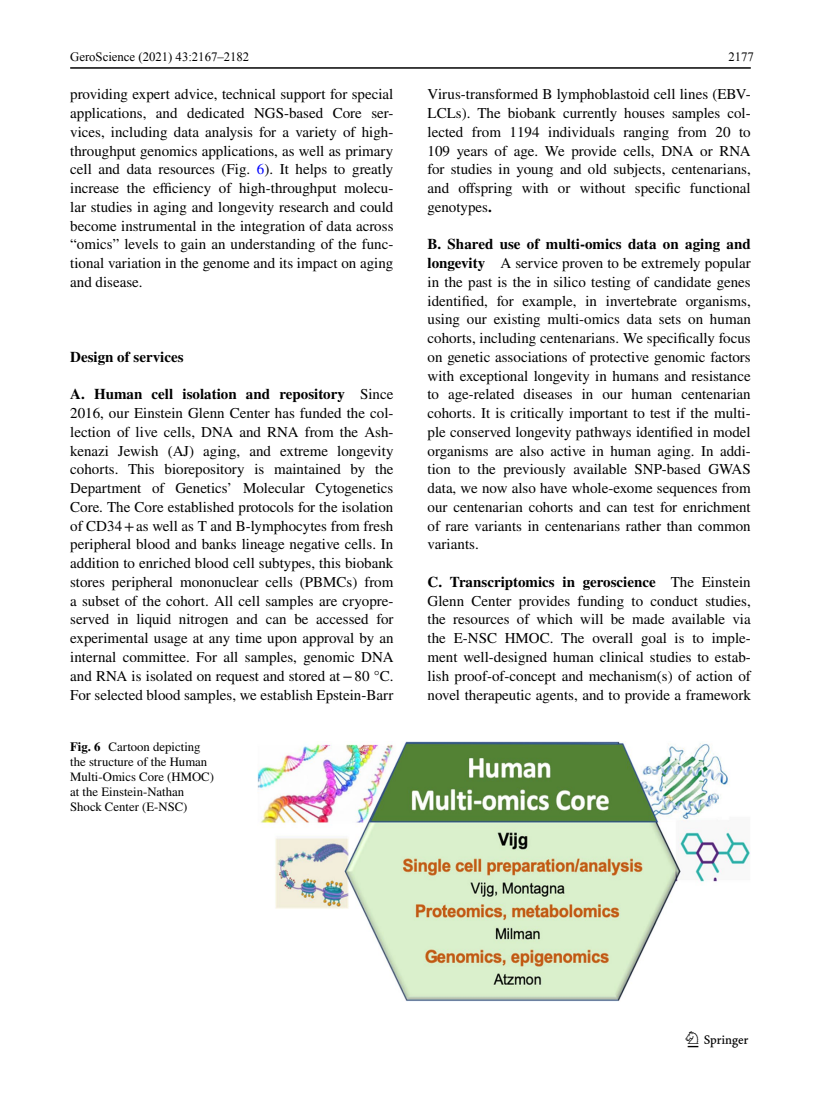
<style>
.page{position:relative;width:821px;height:1106px;background:#fff}
.page>*{position:absolute;margin:0;border:0;box-sizing:border-box;transform-origin:0 0}
.t1{font:22.5px "Springnew Regular 3";color:#000}
.t2{font:15px/18.8px "STIX";color:#000;text-align:justify}
.t3{font:700 15px "STIX";color:#000}
.t4{font:12.75px/15px "STIX";color:#000}
.t5{font:12.75px "Times New Roman";color:#000}
.s1{color:#00f}
.s2{font-weight:700}
</style>
<div class="page">
<hr style="left:70px;top:67px;width:680px;height:2px;background:#000">
<img style="left:257px;top:741px;width:493px;height:260px">
<p class="t5" style="left:70px;top:52px;width:181px">GeroScience (2021) 43:2167–2182</p>
<p class="t5" style="left:728px;top:52px;width:27px">2177</p>
<p class="t2" style="left:70px;top:86px;width:325px">providing expert advice, technical support for special applications, and dedicated NGS-based Core ser&shy;vices, including data analysis for a variety of high&shy;throughput genomics applications, as well as primary cell and data resources (Fig. <span class="s1">6</span>). It helps to greatly increase the efficiency of high-throughput molecu&shy;lar studies in aging and longevity research and could become instrumental in the integration of data across “omics” levels to gain an understanding of the func&shy;tional variation in the genome and its impact on aging and disease.</p>
<p class="t3" style="left:70px;top:348px;width:115px">Design of services</p>
<p class="t2" style="left:70px;top:386px;width:325px"><span class="s2">A. Human cell isolation and repository</span> Since 2016, our Einstein Glenn Center has funded the col&shy;lection of live cells, DNA and RNA from the Ash&shy;kenazi Jewish (AJ) aging, and extreme longevity cohorts. This biorepository is maintained by the Department of Genetics’ Molecular Cytogenetics Core. The Core established protocols for the isolation of CD34+as well as T and B-lymphocytes from fresh peripheral blood and banks lineage negative cells. In addition to enriched blood cell subtypes, this biobank stores peripheral mononuclear cells (PBMCs) from a subset of the cohort. All cell samples are cryopre&shy;served in liquid nitrogen and can be accessed for experimental usage at any time upon approval by an internal committee. For all samples, genomic DNA and RNA is isolated on request and stored at−80 °C.<br>For selected blood samples, we establish Epstein-Barr</p>
<p class="t4" style="left:70px;top:740px;width:145px"><span class="s2">Fig. 6</span> Cartoon depicting the structure of the Human<br>Multi-Omics Core (HMOC) at the Einstein-Nathan<br>Shock Center (E-NSC)</p>
<p class="t2" style="left:427px;top:86px;width:325px">Virus-transformed B lymphoblastoid cell lines (EBV-LCLs). The biobank currently houses samples col&shy;lected from 1194 individuals ranging from 20 to 109 years of age. We provide cells, DNA or RNA for studies in young and old subjects, centenarians, and offspring with or without specific functional genotypes<span class="s2">.</span></p>
<p class="t2" style="left:427px;top:236px;width:325px"><span class="s2">B. Shared use of multi‑omics data on aging and longevity</span> A service proven to be extremely popular in the past is the in silico testing of candidate genes identified, for example, in invertebrate organisms, using our existing multi-omics data sets on human cohorts, including centenarians. We specifically focus on genetic associations of protective genomic factors with exceptional longevity in humans and resistance to age-related diseases in our human centenarian cohorts. It is critically important to test if the multi&shy;ple conserved longevity pathways identified in model organisms are also active in human aging. In addi&shy;tion to the previously available SNP-based GWAS data, we now also have whole-exome sequences from our centenarian cohorts and can test for enrichment of rare variants in centenarians rather than common variants.</p>
<p class="t2" style="left:427px;top:573px;width:325px"><span class="s2">C. Transcriptomics in geroscience</span> The Einstein Glenn Center provides funding to conduct studies, the resources of which will be made available via the E-NSC HMOC. The overall goal is to imple&shy;ment well-designed human clinical studies to estab&shy;lish proof-of-concept and mechanism(s) of action of novel therapeutic agents, and to provide a framework</p>
<h1 class="t1" style="left:687px;top:1031px;width:62px">1 3</h1>
</div>
